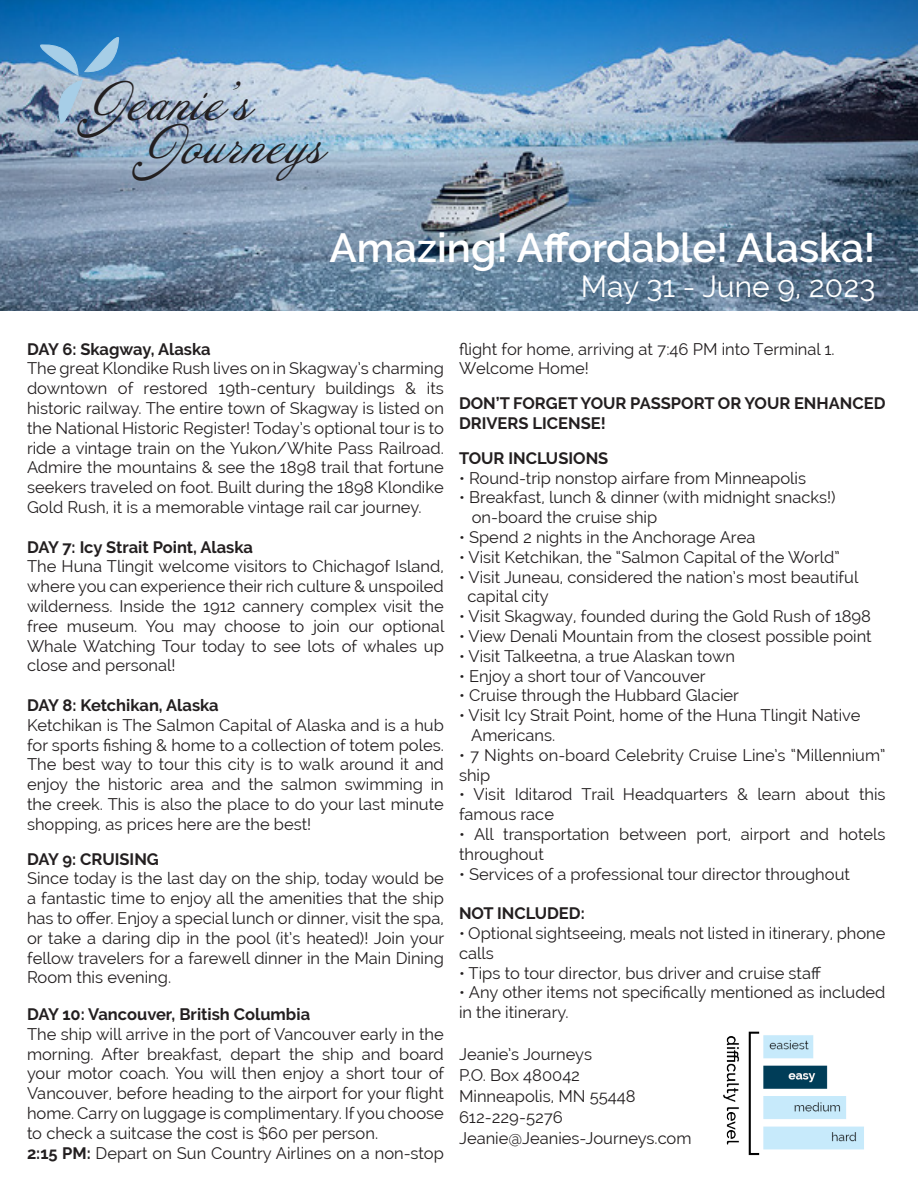
<style>
.page{position:relative;width:918px;height:1188px;background:#fff}
.page>*{position:absolute;margin:0;border:0;box-sizing:border-box;transform-origin:0 0}
.t1{font:48.45px "Annabelle JF";color:#231f20}
.t2{font:600 40.5px "Raleway";color:#fff}
.t3{font:30px "Raleway";color:#fff}
.t4{font:16.5px/19.8px "Raleway";color:#231f20;text-align:justify}
.t5{font:700 16.5px/19.8px "Raleway";color:#231f20}
.s1{font-weight:700}
</style>
<div class="page">
<img style="left:0;top:0;width:918px;height:310px">
<svg style="left:40px;top:37px;width:79px;height:89px;background:#7ca4c7"></svg>
<img style="left:723px;top:1031px;width:141px;height:125px">
<p class="t1" style="left:88px;top:72px;width:164px">Jeanie’s</p>
<p class="t1" style="left:143px;top:115px;width:182px">Journeys</p>
<p class="t2" style="left:329px;top:225px;width:548px">Amazing! Affordable! Alaska!</p>
<p class="t3" style="left:581px;top:269px;width:296px">May 31 - June 9, 2023</p>
<p class="t5" style="left:27px;top:339px;width:185px">DAY 6: Skagway, Alaska</p>
<p class="t4" style="left:27px;top:359px;width:418px">The great Klondike Rush lives on in Skagway’s charming downtown of restored 19th-century buildings &amp; its historic railway. The entire town of Skagway is listed on the National Historic Register! Today’s optional tour is to ride a vintage train on the Yukon/White Pass Railroad.<br>Admire the mountains &amp; see the 1898 trail that fortune seekers traveled on foot. Built during the 1898 Klondike Gold Rush, it is a memorable vintage rail car journey.</p>
<p class="t5" style="left:27px;top:537px;width:228px">DAY 7: Icy Strait Point, Alaska</p>
<p class="t4" style="left:27px;top:557px;width:419px">The Huna Tlingit welcome visitors to Chichagof Island, where you can experience their rich culture &amp; unspoiled wilderness. Inside the 1912 cannery complex visit the free museum. You may choose to join our optional Whale Watching Tour today to see lots of whales up close and personal!</p>
<p class="t5" style="left:27px;top:695px;width:193px">DAY 8: Ketchikan, Alaska</p>
<p class="t4" style="left:27px;top:715px;width:418px">Ketchikan is The Salmon Capital of Alaska and is a hub for sports fishing &amp; home to a collection of totem poles.<br>The best way to tour this city is to walk around it and enjoy the historic area and the salmon swimming in the creek. This is also the place to do your last minute shopping, as prices here are the best!</p>
<p class="t5" style="left:27px;top:849px;width:133px">DAY 9: CRUISING</p>
<p class="t4" style="left:27px;top:869px;width:419px">Since today is the last day on the ship, today would be a fantastic time to enjoy all the amenities that the ship has to offer. Enjoy a special lunch or dinner, visit the spa, or take a daring dip in the pool (it’s heated)! Join your fellow travelers for a farewell dinner in the Main Dining Room this evening.</p>
<p class="t5" style="left:27px;top:1004px;width:285px">DAY 10: Vancouver, British Columbia</p>
<p class="t4" style="left:27px;top:1024px;width:419px">The ship will arrive in the port of Vancouver early in the morning. After breakfast, depart the ship and board your motor coach. You will then enjoy a short tour of Vancouver, before heading to the airport for your flight home. Carry on luggage is complimentary. If you choose to check a suitcase the cost is $60 per person.</p>
<p class="t4" style="left:27px;top:1143px;width:418px"><span class="s1">2:15 PM:</span> Depart on Sun Country Airlines on a non-stop</p>
<p class="t4" style="left:459px;top:339px;width:377px">flight for home, arriving at 7:46 PM into Terminal 1.</p>
<p class="t4" style="left:459px;top:359px;width:131px">Welcome Home!</p>
<p class="t5" style="left:459px;top:394px;width:428px">DON’T FORGET YOUR PASSPORT OR YOUR ENHANCED<br>DRIVERS LICENSE!</p>
<p class="t5" style="left:459px;top:448px;width:151px">TOUR INCLUSIONS</p>
<p class="t4" style="left:459px;top:468px;width:349px">• Round-trip nonstop airfare from Minneapolis</p>
<p class="t4" style="left:459px;top:488px;width:378px">• Breakfast, lunch &amp; dinner (with midnight snacks!)</p>
<p class="t4" style="left:472px;top:507px;width:187px">on-board the cruise ship</p>
<p class="t4" style="left:459px;top:527px;width:298px">• Spend 2 nights in the Anchorage Area</p>
<p class="t4" style="left:459px;top:547px;width:382px">• Visit Ketchikan, the “Salmon Capital of the World”</p>
<p class="t4" style="left:459px;top:567px;width:401px">• Visit Juneau, considered the nation’s most beautiful</p>
<p class="t4" style="left:467px;top:587px;width:83px">capital city</p>
<p class="t4" style="left:459px;top:606px;width:414px">• Visit Skagway, founded during the Gold Rush of 1898</p>
<p class="t4" style="left:459px;top:626px;width:414px">• View Denali Mountain from the closest possible point</p>
<p class="t4" style="left:459px;top:646px;width:278px">• Visit Talkeetna, a true Alaskan town</p>
<p class="t4" style="left:459px;top:666px;width:248px">• Enjoy a short tour of Vancouver</p>
<p class="t4" style="left:459px;top:686px;width:282px">• Cruise through the Hubbard Glacier</p>
<p class="t4" style="left:459px;top:705px;width:403px">• Visit Icy Strait Point, home of the Huna Tlingit Native</p>
<p class="t4" style="left:471px;top:725px;width:86px">Americans.</p>
<p class="t4" style="left:459px;top:745px;width:428px">• 7 Nights on-board Celebrity Cruise Line’s “Millennium” ship</p>
<p class="t4" style="left:459px;top:785px;width:428px">• Visit Iditarod Trail Headquarters &amp; learn about this famous race</p>
<p class="t4" style="left:459px;top:824px;width:428px">• All transportation between port, airport and hotels throughout</p>
<p class="t4" style="left:459px;top:864px;width:392px">• Services of a professional tour director throughout</p>
<p class="t5" style="left:459px;top:904px;width:127px">NOT INCLUDED:</p>
<p class="t4" style="left:459px;top:923px;width:428px">• Optional sightseeing, meals not listed in itinerary, phone calls</p>
<p class="t4" style="left:459px;top:963px;width:364px">• Tips to tour director, bus driver and cruise staff</p>
<p class="t4" style="left:459px;top:983px;width:428px">• Any other items not specifically mentioned as included in the itinerary.</p>
<p class="t4" style="left:459px;top:1044px;width:135px">Jeanie’s Journeys</p>
<p class="t4" style="left:459px;top:1065px;width:123px">P.O. Box 480042</p>
<p class="t4" style="left:459px;top:1086px;width:178px">Minneapolis, MN 55448</p>
<p class="t4" style="left:459px;top:1107px;width:105px">612-229-5276</p>
<p class="t4" style="left:459px;top:1128px;width:234px">Jeanie@Jeanies-Journeys.com</p>
</div>
